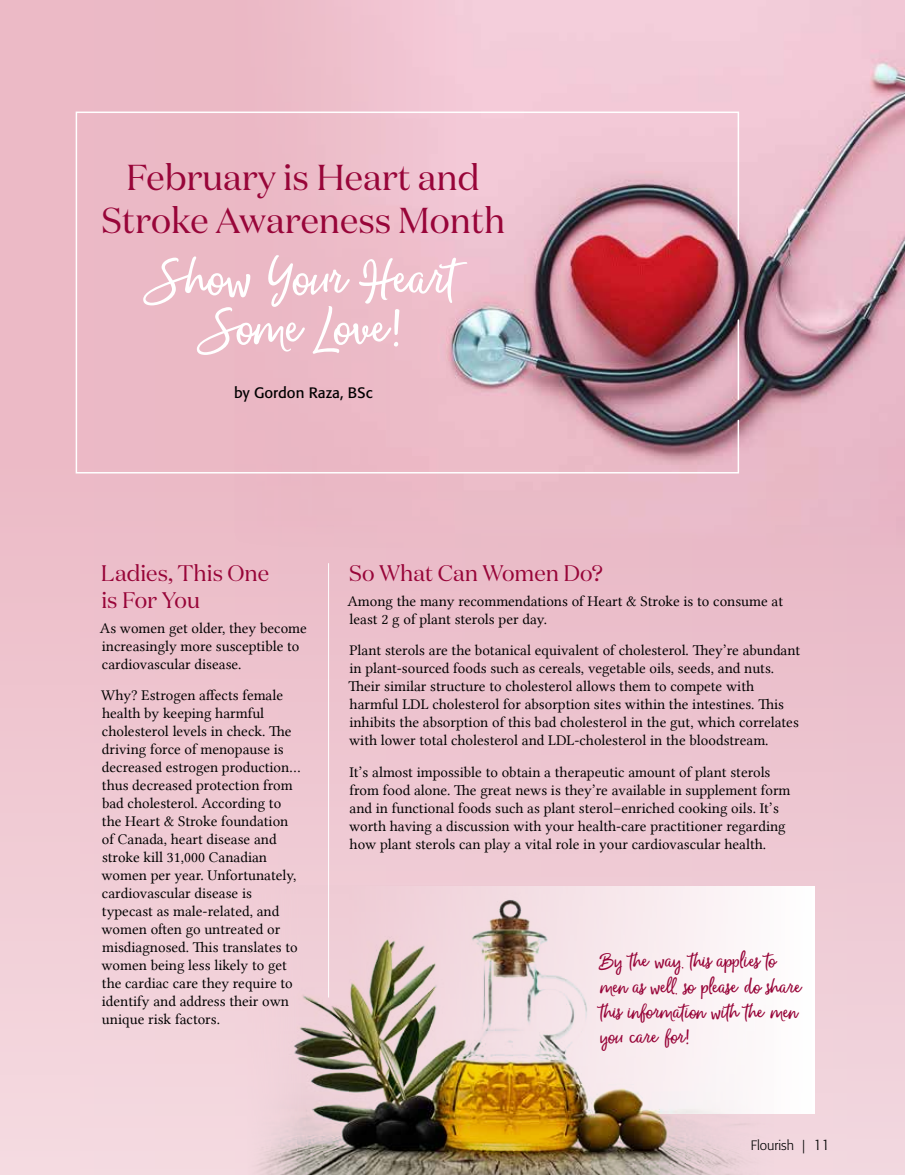
<style>
.page{position:relative;width:905px;height:1175px;background:#fff}
.page>*{position:absolute;margin:0;border:0;box-sizing:border-box;transform-origin:0 0}
.t1{font:52.5px/49.5px "Money Penny Script";color:#fff;text-align:center}
.t2{font:36px/43.2px "Domaine Disp";color:#980539;text-align:center}
.t3{font:22.5px/27px "Domaine Disp";color:#980539}
.t4{font:21px/25.2px "Money Penny Script";color:#980539}
.t5{font:15px/18px "Lin Libertine";color:#000}
.t6{font:15px "Formata";color:#000}
.t7{font:300 13.5px "Formata";color:#000}
.s1{font-size:15px}
</style>
<div class="page">
<div style="left:0;top:0;width:904px;height:1174px;background:linear-gradient(to bottom,#eab2bf,#f2d4dc)"></div>
<img style="left:230px;top:0;width:674px;height:549px">
<div style="left:349px;top:886px;width:465px;height:228px;background:#fff"></div>
<img style="left:242px;top:885px;width:538px;height:289px">
<svg style="left:75px;top:111px;width:664px;height:363px;background:#dcaab6"></svg>
<hr style="left:737px;top:320px;width:2px;height:79px;background:#fff">
<hr style="left:328px;top:563px;width:1px;height:434px;background:#fff">
<h2 class="t2" style="left:102px;top:155px;width:405px">February is Heart and<br>Stroke Awareness Month</h2>
<h1 class="t1" style="left:148px;top:253px;width:309px">Show Your Heart<br>Some Love!</h1>
<p class="t6" style="left:234px;top:383px;width:140px">by Gordon Raza, BSc</p>
<h3 class="t3" style="left:101px;top:559px;width:170px">Ladies, This One is For You</h3>
<p class="t5" style="left:100px;top:618px;width:208px">As women get older, they become increasingly more susceptible to cardiovascular disease.</p>
<p class="t5" style="left:101px;top:686px;width:201px">Why? Estrogen affects female health by keeping harmful cholesterol levels in check. The driving force of menopause is decreased estrogen production… thus decreased protection from bad cholesterol. According to the Heart &amp; Stroke foundation of Canada, heart disease and stroke kill 31,000 Canadian women per year. Unfortunately, cardiovascular disease is typecast as male-related, and women often go untreated or misdiagnosed. This translates to women being less likely to get the cardiac care they require to identify and address their own unique risk factors.</p>
<h3 class="t3" style="left:349px;top:559px;width:255px">So What Can Women Do?</h3>
<p class="t5" style="left:347px;top:591px;width:437px">Among the many recommendations of Heart &amp; Stroke is to consume at least 2 g of plant sterols per day.</p>
<p class="t5" style="left:348px;top:641px;width:453px">Plant sterols are the botanical equivalent of cholesterol. They’re abundant in plant-sourced foods such as cereals, vegetable oils, seeds, and nuts.<br>Their similar structure to cholesterol allows them to compete with harmful LDL cholesterol for absorption sites within the intestines. This inhibits the absorption of this bad cholesterol in the gut, which correlates with lower total cholesterol and LDL-cholesterol in the bloodstream.</p>
<p class="t5" style="left:349px;top:762px;width:443px">It’s almost impossible to obtain a therapeutic amount of plant sterols from food alone. The great news is they’re available in supplement form and in functional foods such as plant sterol–enriched cooking oils. It’s worth having a discussion with your health-care practitioner regarding how plant sterols can play a vital role in your cardiovascular health.</p>
<h3 class="t4" style="left:599px;top:948px;width:204px">By the way, this applies to men as well, so please do share this information with the men you care for!</h3>
<p class="t7" style="left:750px;top:1137px;width:81px">Flourish | <span class="s1">11</span></p>
</div>
